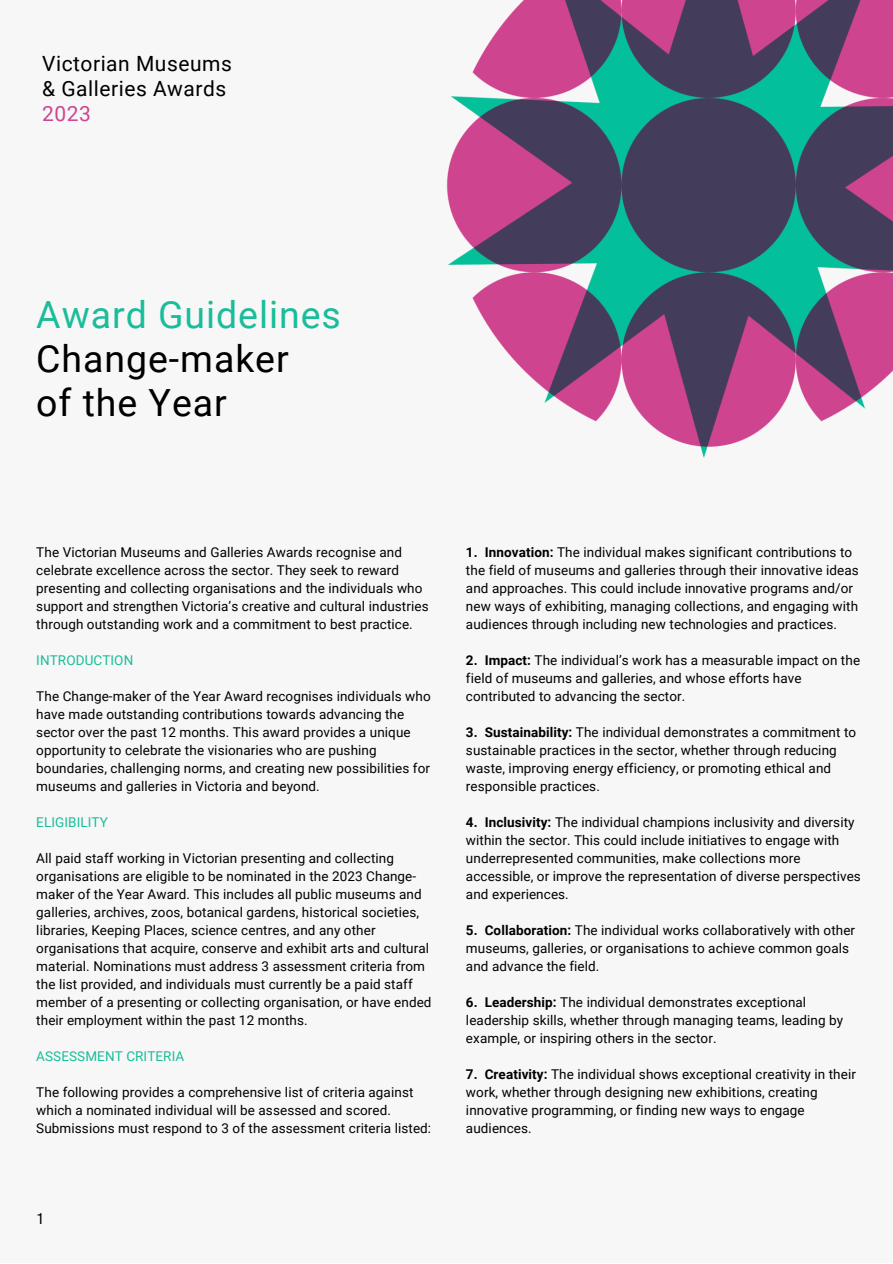
<style>
.page{position:relative;width:893px;height:1264px;background:#fff}
.page>*{position:absolute;margin:0;border:0;box-sizing:border-box;transform-origin:0 0}
.t1{font:37.5px/43.8px "Roboto";letter-spacing:.025em;color:#000}
.t2{font:37.5px "Roboto";letter-spacing:.025em;color:#19bd9a}
.t3{font:21px/24.8px "Roboto";letter-spacing:.025em;color:#000}
.t4{font:21px "Roboto";color:#cd4490}
.t5{font:15px "Suisse Intl";color:#000}
.t6{font:13.5px/18px "Roboto";letter-spacing:.01em;color:#000}
.t7{font:13.5px "Roboto";letter-spacing:.01em;color:#19bd9a}
.s1{font-weight:700}
</style>
<div class="page">
<div style="left:0;top:0;width:892px;height:1262px;background:#f7f7f7"></div>
<img style="left:446px;top:0;width:446px;height:458px">
<h2 class="t3" style="left:42px;top:52px;width:191px">Victorian Museums &amp; Galleries Awards</h2>
<h2 class="t4" style="left:42px;top:101px;width:50px">2023</h2>
<h1 class="t2" style="left:36px;top:293px;width:306px">Award Guidelines</h1>
<h1 class="t1" style="left:36px;top:337px;width:254px">Change-maker of the Year</h1>
<p class="t6" style="left:36px;top:543px;width:394px">The Victorian Museums and Galleries Awards recognise and celebrate excellence across the sector. They seek to reward presenting and collecting organisations and the individuals who support and strengthen Victoria’s creative and cultural industries through outstanding work and a commitment to best practice.</p>
<p class="t7" style="left:36px;top:652px;width:98px">INTRODUCTION</p>
<p class="t6" style="left:36px;top:687px;width:396px">The Change-maker of the Year Award recognises individuals who have made outstanding contributions towards advancing the sector over the past 12 months. This award provides a unique opportunity to celebrate the visionaries who are pushing boundaries, challenging norms, and creating new possibilities for museums and galleries in Victoria and beyond.</p>
<p class="t7" style="left:36px;top:814px;width:73px">ELIGIBILITY</p>
<p class="t6" style="left:36px;top:849px;width:397px">All paid staff working in Victorian presenting and collecting organisations are eligible to be nominated in the 2023 Change&shy;maker of the Year Award. This includes all public museums and galleries, archives, zoos, botanical gardens, historical societies, libraries, Keeping Places, science centres, and any other organisations that acquire, conserve and exhibit arts and cultural material. Nominations must address 3 assessment criteria from the list provided, and individuals must currently be a paid staff member of a presenting or collecting organisation, or have ended their employment within the past 12 months.</p>
<p class="t7" style="left:36px;top:1048px;width:149px">ASSESSMENT CRITERIA</p>
<p class="t6" style="left:36px;top:1083px;width:396px">The following provides a comprehensive list of criteria against which a nominated individual will be assessed and scored.<br>Submissions must respond to 3 of the assessment criteria listed:</p>
<p class="t5" style="left:37px;top:1212px;width:7px">1</p>
<p class="t6" style="left:466px;top:543px;width:394px"><span class="s1">1. Innovation:</span> The individual makes significant contributions to the field of museums and galleries through their innovative ideas and approaches. This could include innovative programs and/or new ways of exhibiting, managing collections, and engaging with audiences through including new technologies and practices.</p>
<p class="t6" style="left:466px;top:651px;width:395px"><span class="s1">2. Impact:</span> The individual’s work has a measurable impact on the field of museums and galleries, and whose efforts have contributed to advancing the sector.</p>
<p class="t6" style="left:466px;top:723px;width:392px"><span class="s1">3. Sustainability:</span> The individual demonstrates a commitment to sustainable practices in the sector, whether through reducing waste, improving energy efficiency, or promoting ethical and responsible practices.</p>
<p class="t6" style="left:466px;top:813px;width:396px"><span class="s1">4. Inclusivity:</span> The individual champions inclusivity and diversity within the sector. This could include initiatives to engage with underrepresented communities, make collections more accessible, or improve the representation of diverse perspectives and experiences.</p>
<p class="t6" style="left:466px;top:921px;width:391px"><span class="s1">5. Collaboration:</span> The individual works collaboratively with other museums, galleries, or organisations to achieve common goals and advance the field.</p>
<p class="t6" style="left:466px;top:993px;width:379px"><span class="s1">6. Leadership:</span> The individual demonstrates exceptional leadership skills, whether through managing teams, leading by example, or inspiring others in the sector.</p>
<p class="t6" style="left:466px;top:1065px;width:391px"><span class="s1">7. Creativity:</span> The individual shows exceptional creativity in their work, whether through designing new exhibitions, creating innovative programming, or finding new ways to engage audiences.</p>
</div>
